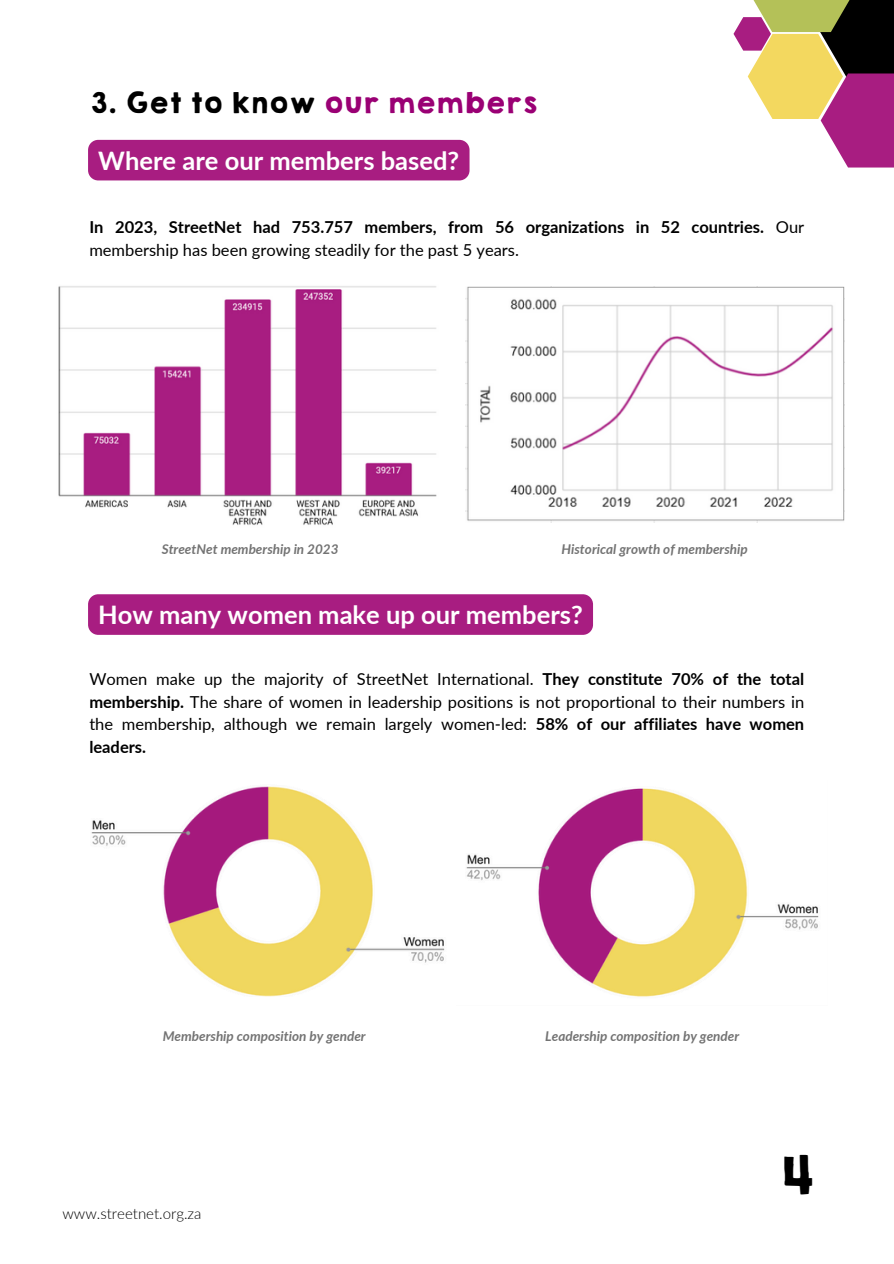
<style>
.page{position:relative;width:894px;height:1264px;background:#fff}
.page>*{position:absolute;margin:0;border:0;box-sizing:border-box;transform-origin:0 0}
.t1{font:47.25px "KGHAPPY Solid";color:#000}
.t2{font:700 25.5px "Lato";color:#fff}
.t3{font:25.5px "KGHAPPY Solid";color:#000}
.t4{font:16.5px/22.5px "Lato";color:#000;text-align:justify}
.t5{font:700 16.5px/22.5px "Lato";color:#000}
.t6{font:300 15px "Lato";color:#000}
.t7{font:italic 700 13.5px "Lato";color:#737373}
.s1{color:#9a0074}
.s2{font-weight:400}
.s3{font-weight:700}
</style>
<div class="page">
<div style="left:801px;top:0;width:92px;height:113px;background:#000"></div>
<svg style="left:733px;top:17px;width:160px;height:150px"></svg>
<svg style="left:744px;top:0;width:114px;height:32px;fill:#b4c158"></svg>
<img style="left:58px;top:286px;width:379px;height:239px">
<div style="left:88px;top:140px;width:381px;height:40px;background:#a81d81;border-radius:10px"></div>
<img style="left:465px;top:286px;width:379px;height:237px">
<div style="left:88px;top:594px;width:505px;height:41px;background:#a81d81;border-radius:10px"></div>
<img style="left:466px;top:788px;width:353px;height:209px">
<img style="left:91px;top:786px;width:354px;height:210px">
<h1 class="t3" style="left:89px;top:83px;width:449px">3. Get to know <span class="s1">our members</span></h1>
<h3 class="t2" style="left:98px;top:144px;width:362px">Where are our members based?</h3>
<p class="t5" style="left:89px;top:215px;width:716px">In 2023, StreetNet had 753.757 members, from 56 organizations in 52 countries. <span class="s2">Our membership has been growing steadily for the past 5 years.</span></p>
<p class="t7" style="left:162px;top:540px;width:178px">StreetNet membership in 2023</p>
<p class="t7" style="left:561px;top:540px;width:188px">Historical growth of membership</p>
<p class="t2" style="left:98px;top:599px;width:486px">How many women make up our members?</p>
<p class="t4" style="left:89px;top:667px;width:716px">Women make up the majority of StreetNet International. <span class="s3">They constitute 70% of the total membership.</span> The share of women in leadership positions is not proportional to their numbers in the membership, although we remain largely women-led: <span class="s3">58% of our affiliates have women leaders.</span></p>
<p class="t7" style="left:163px;top:1027px;width:204px">Membership composition by gender</p>
<p class="t7" style="left:545px;top:1027px;width:195px">Leadership composition by gender</p>
<h3 class="t6" style="left:62px;top:1204px;width:140px">www.streetnet.org.za</h3>
<p class="t1" style="left:778px;top:1138px;width:36px">4</p>
</div>
